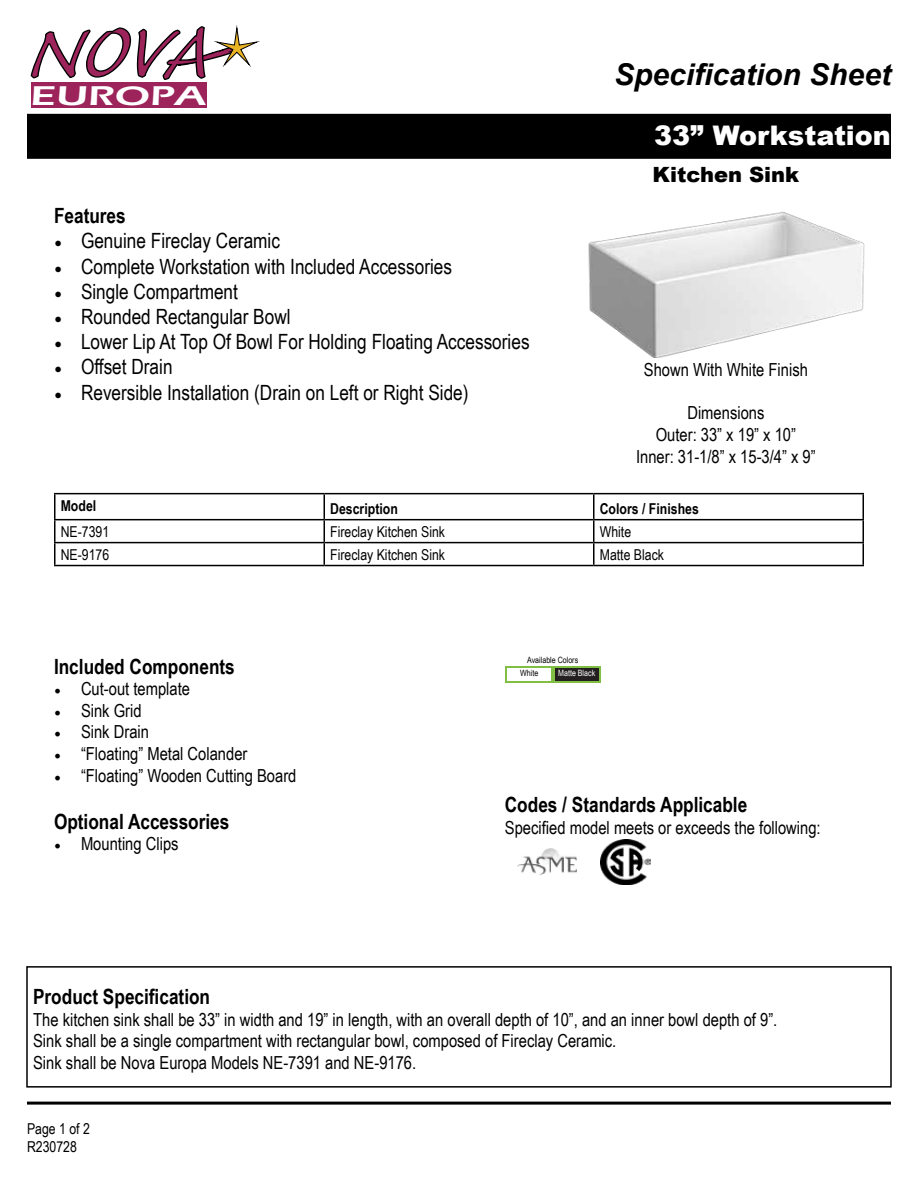
<style>
.page{position:relative;width:918px;height:1188px;background:#fff}
.page>*{position:absolute;margin:0;border:0;box-sizing:border-box;transform-origin:0 0}
.t1{font:94.5px "Caliban Std";color:#9d235b;scale:1.04 1}
.t2{font:italic 700 30px "Arial";color:#000}
.t3{font:600 27.9px "Eras ITC";color:#fff;scale:1.51 1}
.t4{font:900 27px "Arial";color:#fff}
.t5{font:21px "Arial Narrow";color:#000}
.t6{font:700 21px "Arial Narrow";color:#000}
.t7{font:900 21px "Arial";color:#000}
.t8{font:18px/21.6px "Arial Narrow";color:#000;text-align:center}
.t9{font:15px/18px "Arial Narrow";color:#000}
.t10{font:700 15px "Arial Narrow";color:#000}
.t11{font:8.7px/13.6px "Arial Narrow";color:#030304}
.t12{font:8.7px "Arial Narrow";color:#fff}
.s1{font-family:"Minion Pro"}
</style>
<div class="page">
<div style="left:27px;top:114px;width:864px;height:45px;background:#000"></div>
<div style="left:26px;top:966px;width:866px;height:122px;border:2px solid #000"></div>
<hr style="left:27px;top:1102px;width:864px;height:3px;background:#000">
<hr style="left:54px;top:493px;width:270px;height:1px;background:#000">
<hr style="left:54px;top:494px;width:2px;height:25px;background:#000">
<hr style="left:324px;top:493px;width:270px;height:1px;background:#000">
<hr style="left:594px;top:493px;width:270px;height:1px;background:#000">
<hr style="left:862px;top:494px;width:2px;height:25px;background:#000">
<hr style="left:54px;top:519px;width:270px;height:1px;background:#000">
<hr style="left:54px;top:520px;width:2px;height:22px;background:#000">
<hr style="left:324px;top:519px;width:270px;height:1px;background:#000">
<hr style="left:594px;top:519px;width:270px;height:1px;background:#000">
<hr style="left:862px;top:520px;width:2px;height:22px;background:#000">
<hr style="left:54px;top:542px;width:270px;height:1px;background:#000">
<hr style="left:54px;top:543px;width:2px;height:22px;background:#000">
<hr style="left:324px;top:542px;width:270px;height:1px;background:#000">
<svg style="left:324px;top:494px;width:1px;height:71px"></svg>
<hr style="left:594px;top:542px;width:270px;height:1px;background:#000">
<svg style="left:593px;top:494px;width:1px;height:71px"></svg>
<hr style="left:862px;top:543px;width:2px;height:22px;background:#000">
<hr style="left:54px;top:565px;width:270px;height:1px;background:#000">
<hr style="left:324px;top:565px;width:270px;height:1px;background:#000">
<hr style="left:594px;top:565px;width:270px;height:1px;background:#000">
<svg style="left:505px;top:666px;width:96px;height:16px"></svg>
<div style="left:507px;top:668px;width:44px;height:12px;background:#fff"></div>
<div style="left:555px;top:668px;width:44px;height:12px;background:#231f20"></div>
<svg style="left:30px;top:25px;width:230px;height:55px"></svg>
<div style="left:32px;top:82px;width:175px;height:26px;background:#9d235b"></div>
<img style="left:588px;top:211px;width:277px;height:147px">
<img style="left:517px;top:848px;width:60px;height:27px">
<img style="left:601px;top:839px;width:50px;height:46px">
<h1 class="t1" style="left:29px;top:5px;width:176px">NOVA</h1>
<h3 class="t3" style="left:31px;top:80px;width:118px">EUROPA</h3>
<p class="t6" style="left:54px;top:200px;width:73px">Features</p>
<p class="t5" style="left:54px;top:226px;width:228px"><span class="s1">•</span> Genuine Fireclay Ceramic</p>
<p class="t5" style="left:54px;top:251px;width:400px"><span class="s1">•</span> Complete Workstation with Included Accessories</p>
<p class="t5" style="left:54px;top:276px;width:185px"><span class="s1">•</span> Single Compartment</p>
<p class="t5" style="left:54px;top:301px;width:238px"><span class="s1">•</span> Rounded Rectangular Bowl</p>
<p class="t5" style="left:54px;top:326px;width:477px"><span class="s1">•</span> Lower Lip At Top Of Bowl For Holding Floating Accessories</p>
<p class="t5" style="left:54px;top:352px;width:120px"><span class="s1">•</span> Offset Drain</p>
<p class="t5" style="left:54px;top:377px;width:416px"><span class="s1">•</span> Reversible Installation (Drain on Left or Right Side)</p>
<h2 class="t2" style="left:614px;top:55px;width:278px">Specification Sheet</h2>
<h3 class="t4" style="left:654px;top:116px;width:238px">33” Workstation</h3>
<p class="t7" style="left:653px;top:159px;width:148px">Kitchen Sink</p>
<p class="t8" style="left:644px;top:358px;width:166px">Shown With White Finish</p>
<p class="t8" style="left:636px;top:402px;width:181px">Dimensions<br>Outer: 33” x 19” x 10”<br>Inner: 31-1/8” x 15-3/4” x 9”</p>
<p class="t10" style="left:61px;top:494px;width:37px">Model</p>
<p class="t10" style="left:330px;top:497px;width:69px">Description</p>
<p class="t10" style="left:600px;top:497px;width:101px">Colors / Finishes</p>
<p class="t9" style="left:61px;top:522px;width:50px">NE-7391</p>
<p class="t9" style="left:330px;top:522px;width:116px">Fireclay Kitchen Sink</p>
<p class="t9" style="left:600px;top:522px;width:33px">White</p>
<p class="t9" style="left:61px;top:545px;width:50px">NE-9176</p>
<p class="t9" style="left:330px;top:545px;width:116px">Fireclay Kitchen Sink</p>
<p class="t9" style="left:600px;top:545px;width:66px">Matte Black</p>
<p class="t6" style="left:54px;top:650px;width:182px">Included Components</p>
<p class="t8" style="left:54px;top:677px;width:138px"><span class="s1">•</span> Cut-out template</p>
<p class="t8" style="left:54px;top:699px;width:89px"><span class="s1">•</span> Sink Grid</p>
<p class="t8" style="left:54px;top:721px;width:97px"><span class="s1">•</span> Sink Drain</p>
<p class="t8" style="left:54px;top:742px;width:195px"><span class="s1">•</span> “Floating” Metal Colander</p>
<p class="t8" style="left:54px;top:764px;width:244px"><span class="s1">•</span> “Floating” Wooden Cutting Board</p>
<p class="t6" style="left:54px;top:805px;width:177px">Optional Accessories</p>
<p class="t8" style="left:54px;top:832px;width:126px"><span class="s1">•</span> Mounting Clips</p>
<p class="t11" style="left:520px;top:653px;width:59px;text-indent:7px">Available Colors<br>White</p>
<p class="t12" style="left:558px;top:667px;width:38px">Matte Black</p>
<p class="t6" style="left:505px;top:789px;width:244px">Codes / Standards Applicable</p>
<p class="t8" style="left:505px;top:816px;width:317px">Specified model meets or exceeds the following:</p>
<p class="t6" style="left:33px;top:981px;width:179px">Product Specification</p>
<p class="t8" style="left:33px;top:1008px;width:746px;text-align:left">The kitchen sink shall be 33” in width and 19” in length, with an overall depth of 10”, and an inner bowl depth of 9”.<br>Sink shall be a single compartment with rectangular bowl, composed of Fireclay Ceramic.<br>Sink shall be Nova Europa Models NE-7391 and NE-9176.</p>
<p class="t9" style="left:27px;top:1119px;width:64px">Page 1 of 2<br>R230728</p>
</div>
